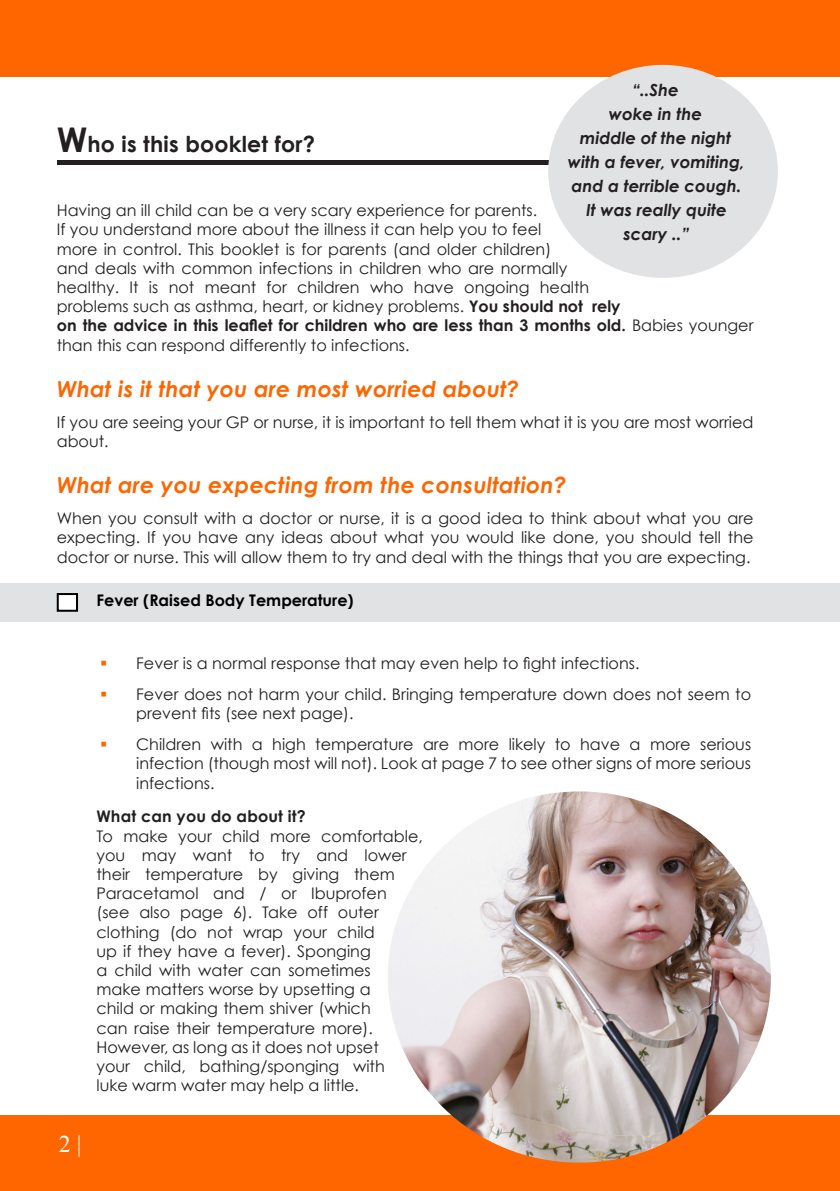
<style>
.page{position:relative;width:840px;height:1191px;background:#fff}
.page>*{position:absolute;margin:0;border:0;box-sizing:border-box;transform-origin:0 0}
.t1{font:24px "Times New Roman";color:#fff}
.t2{font:italic 700 22px "Century Gothic";letter-spacing:.01em;color:#f60}
.t3{font:700 22px "Century Gothic";letter-spacing:.01em;color:#231f20}
.t4{font:italic 700 16.6px/24px "Century Gothic";color:#231f20;text-align:center}
.t5{font:16px/19.2px "Century Gothic";color:#231f20}
.t6{font:700 16px/19.2px "Century Gothic";color:#231f20}
.t7{font:700 16px "Century Gothic";color:#000}
.s1{font-size:34px}
.s2{font-weight:700}
.s3{font-weight:400}
.s4{color:#f60}
</style>
<div class="page">
<div style="left:0;top:1115px;width:839px;height:76px;background:#f60"></div>
<div style="left:0;top:583px;width:839px;height:38px;background:#e1e2e4"></div>
<div style="left:0;top:0;width:839px;height:77px;background:#f60"></div>
<div style="left:57px;top:593px;width:21px;height:19px;background:#fff;border:2px solid #000"></div>
<img style="left:388px;top:791px;width:382px;height:371px">
<hr style="left:57px;top:161px;width:530px;height:4px;background:#231f20">
<div style="left:548px;top:65px;width:229px;height:213px;background:#e1e2e4;border-radius:50%"></div>
<hr style="left:839px;top:424px;width:1px;height:38px;background:#e1e2e4">
<p class="t4" style="left:567px;top:77px;width:178px">“..She<br>woke in the<br>middle of the night with a fever, vomiting, and a terrible cough.<br>It was really quite scary ..”</p>
<p class="t3" style="left:57px;top:130px;width:260px"><span class="s1">W</span>ho is this booklet for?</p>
<p class="t5" style="left:57px;top:200px;width:565px">Having an ill child can be a very scary experience for parents.<br>If you understand more about the illness it can help you to feel<br>more in control. This booklet is for parents (and older children)<br>and deals with common infections in children who are normally healthy. It is not meant for children who have ongoing health problems such as asthma, heart, or kidney problems. <span class="s2">You should not rely</span></p>
<p class="t6" style="left:57px;top:316px;width:698px">on the advice in this leaflet for children who are less than 3 months old. <span class="s3">Babies younger than this can respond differently to infections.</span></p>
<p class="t2" style="left:57px;top:375px;width:464px">What is it that you are most worried about?</p>
<p class="t5" style="left:57px;top:412px;width:697px">If you are seeing your GP or nurse, it is important to tell them what it is you are most worried about.</p>
<p class="t2" style="left:57px;top:471px;width:511px">What are you expecting from the consultation?</p>
<p class="t5" style="left:57px;top:508px;width:697px;text-align:justify">When you consult with a doctor or nurse, it is a good idea to think about what you are expecting. If you have any ideas about what you would like done, you should tell the doctor or nurse. This will allow them to try and deal with the things that you are expecting.</p>
<p class="t7" style="left:96px;top:590px;width:258px">Fever (Raised Body Temperature)</p>
<p class="t1" style="left:59px;top:1127px;width:24px">2 |</p>
<p class="t5" style="left:100px;top:653px;width:540px"><span class="s4">▪</span> Fever is a normal response that may even help to fight infections.</p>
<p class="t5" style="left:136px;top:684px;width:616px;text-indent:-36px"><span class="s4">▪</span> Fever does not harm your child. Bringing temperature down does not seem to prevent fits (see next page).</p>
<p class="t5" style="left:136px;top:734px;width:616px;text-align:justify;text-indent:-36px"><span class="s4">▪</span> Children with a high temperature are more likely to have a more serious infection (though most will not). Look at page 7 to see other signs of more serious infections.</p>
<p class="t6" style="left:96px;top:806px;width:211px">What can you do about it?</p>
<p class="t5" style="left:96px;top:826px;width:328px">To make your child more comfortable, you may want to try and lower their temperature by giving them Paracetamol and / or Ibuprofen (see also page 6). Take off outer clothing (do not wrap your child<br>up if they have a fever). Sponging<br>a child with water can sometimes<br>make matters worse by upsetting a<br>child or making them shiver (which<br>can raise their temperature more).<br>However, as long as it does not upset<br>your child, bathing/sponging with<br>luke warm water may help a little.</p>
</div>
